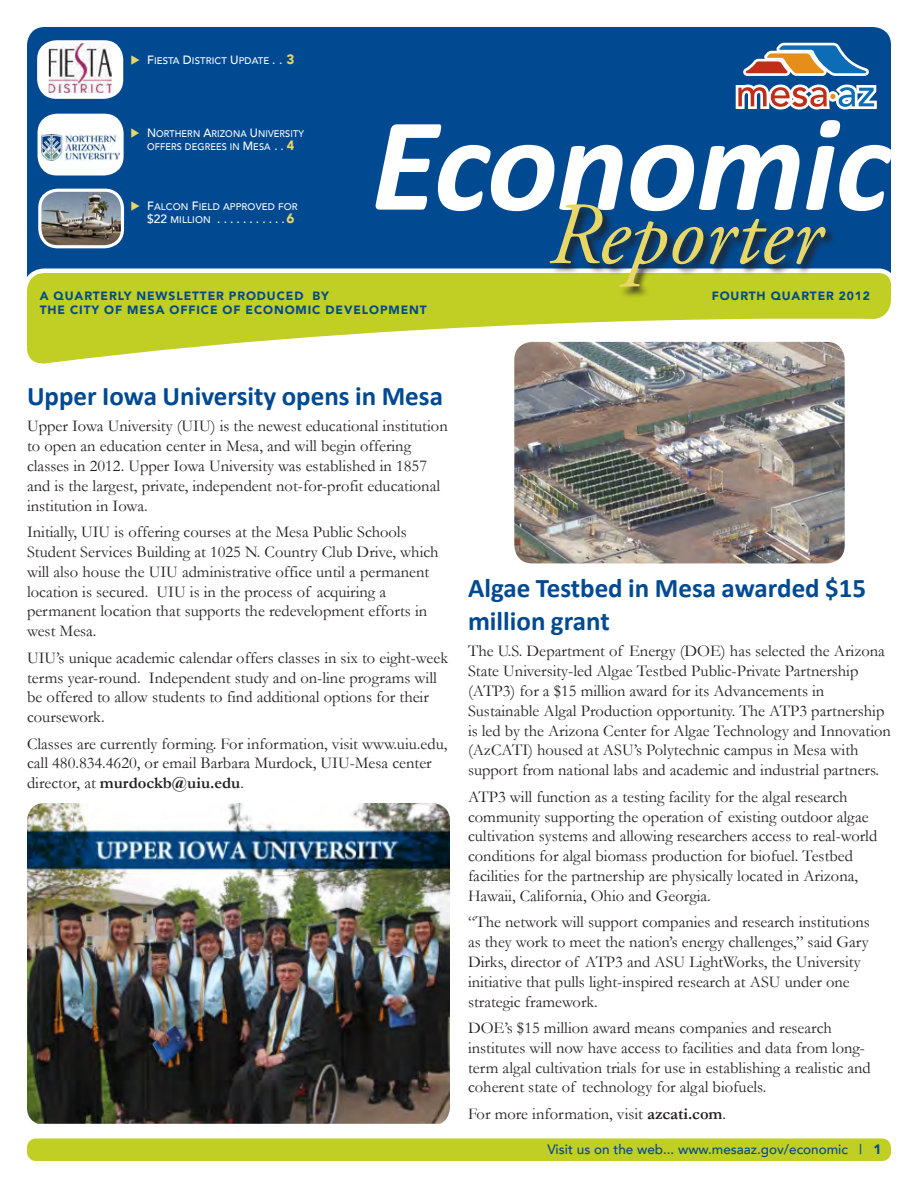
<style>
.page{position:relative;width:918px;height:1188px;background:#fff}
.page>*{position:absolute;margin:0;border:0;box-sizing:border-box;transform-origin:0 0}
.t1{font:italic 700 135px "Calibri";letter-spacing:-.01em;color:#fff}
.t2{font:italic 88.5px "Adobe Garamond Pro";color:#e8d665}
.t3{font:700 27px/32.5px "Calibri";color:#014a91}
.t4{font:16.5px/19.8px "Garamond";color:#231f20}
.t5{font:500 13.5px "Avenir LT";color:#014a91}
.t6{font:900 12px "Avenir LT";letter-spacing:.075em;color:#014a91}
.t7{font:12px "Avenir LT Medium SC800";color:#fff}
.t8{font:9.6px/13.5px "Avenir LT Medium SC800";letter-spacing:.01em;color:#fff;scale:.95 1}
.t9{font:9.6px "Avenir LT Medium SC800";letter-spacing:.01em;color:#fff}
.s1{color:#e8d665}
.s2{font-size:12px}
.s3{font-family:"Avenir LT";font-weight:900;font-size:13.5px;color:#e8d665}
.s4{font-size:9.6px}
.s5{font-weight:700}
.s6{font-weight:900}
</style>
<div class="page">
<div style="left:27px;top:27px;width:864px;height:239px;background:#014a91"></div>
<svg style="left:27px;top:266px;width:864px;height:98px"></svg>
<div style="left:549px;top:204px;width:288px;height:94px;background:#231f20;opacity:.85"></div>
<svg style="left:743px;top:43px;width:126px;height:33px"></svg>
<svg style="left:736px;top:85px;width:141px;height:24px"></svg>
<div style="left:29px;top:1141px;width:860px;height:18px;background:#c1ce23;border-radius:7px"></div>
<div style="left:27px;top:1138px;width:864px;height:23px;border:4px solid #c1ce23;border-radius:7px"></div>
<img style="left:40px;top:190px;width:82px;height:57px">
<div style="left:38px;top:189px;width:86px;height:59px;border:3px solid #fff;border-radius:18px"></div>
<div style="left:39px;top:115px;width:83px;height:59px;background:#fff;border-radius:18px"></div>
<img style="left:42px;top:134px;width:77px;height:26px">
<div style="left:38px;top:114px;width:86px;height:61px;border:3px solid #fff;border-radius:18px"></div>
<img style="left:514px;top:342px;width:331px;height:221px">
<img style="left:27px;top:803px;width:423px;height:321px">
<div style="left:38px;top:42px;width:84px;height:56px;background:#fff;border-radius:18px"></div>
<img style="left:49px;top:44px;width:63px;height:49px">
<div style="left:37px;top:40px;width:86px;height:59px;border:3px solid #fff;border-radius:18px"></div>
<p class="t9" style="left:130px;top:55px;width:166px"><span class="s1">◆</span> <span class="s2">F</span> IESTA <span class="s2">D</span>ISTRICT <span class="s2">U</span>PDATE <span class="s2">. .</span> <span class="s3">3</span></p>
<p class="t8" style="left:147px;top:127px;width:167px;text-indent:-16px"><span class="s1">◆</span> <span class="s2">N</span>ORTHERN <span class="s2">A</span>RIZONA <span class="s2">U</span>N IVERSITY<br>OFFERS DEGREES IN <span class="s2">M</span>ESA <span class="s2">. .</span> <span class="s3">4</span></p>
<p class="t9" style="left:130px;top:201px;width:169px"><span class="s1">◆</span> <span class="s2">F</span>ALCON <span class="s2">F</span>IELD APPROVED FOR</p>
<p class="t7" style="left:147px;top:212px;width:149px">$22 <span class="s4">MILLION</span> . ......... <span class="s3">6</span></p>
<p class="t1" style="left:372px;top:79px;width:521px">Economic</p>
<p class="t2" style="left:548px;top:182px;width:274px">Reporter</p>
<p class="t6" style="left:40px;top:288px;width:291px">A QUARTERLY NEWSLETTER PRODUCED BY</p>
<p class="t6" style="left:40px;top:303px;width:389px">THE CITY OF MESA OFFICE OF ECONOMIC DEVELOPMENT</p>
<p class="t6" style="left:712px;top:288px;width:160px">FOURTH QUARTER 2012</p>
<p class="t3" style="left:27px;top:380px;width:418px">Upper Iowa University opens in Mesa</p>
<p class="t4" style="left:27px;top:416px;width:422px">Upper Iowa University (UIU) is the newest educational institution to open an education center in Mesa, and will begin offering classes in 2012. Upper Iowa University was established in 1857 and is the largest, private, independent not-for-profit educational institution in Iowa.</p>
<p class="t4" style="left:27px;top:522px;width:413px">Initially, UIU is offering courses at the Mesa Public Schools Student Services Building at 1025 N. Country Club Drive, which will also house the UIU administrative office until a permanent location is secured. UIU is in the process of acquiring a permanent location that supports the redevelopment efforts in west Mesa.</p>
<p class="t4" style="left:27px;top:647px;width:423px">UIU’s unique academic calendar offers classes in six to eight-week terms year-round. Independent study and on-line programs will be offered to allow students to find additional options for their coursework.</p>
<p class="t4" style="left:27px;top:733px;width:422px">Classes are currently forming. For information, visit www.uiu.edu, call 480.834.4620, or email Barbara Murdock, UIU-Mesa center director, at <span class="s5">murdockb@uiu.edu</span>.</p>
<p class="t3" style="left:468px;top:572px;width:400px">Algae Testbed in Mesa awarded $15 million grant</p>
<p class="t4" style="left:468px;top:641px;width:424px">The U.S. Department of Energy (DOE) has selected the Arizona State University-led Algae Testbed Public-Private Partnership (ATP3) for a $15 million award for its Advancements in Sustainable Algal Production opportunity. The ATP3 partnership is led by the Arizona Center for Algae Technology and Innovation (AzCATI) housed at ASU’s Polytechnic campus in Mesa with support from national labs and academic and industrial partners.</p>
<p class="t4" style="left:468px;top:786px;width:411px">ATP3 will function as a testing facility for the algal research community supporting the operation of existing outdoor algae cultivation systems and allowing researchers access to real-world conditions for algal biomass production for biofuel. Testbed facilities for the partnership are physically located in Arizona, Hawaii, California, Ohio and Georgia.</p>
<p class="t4" style="left:468px;top:912px;width:403px">“The network will support companies and research institutions as they work to meet the nation’s energy challenges,” said Gary Dirks, director of ATP3 and ASU LightWorks, the University initiative that pulls light-inspired research at ASU under one strategic framework.</p>
<p class="t4" style="left:468px;top:1018px;width:404px">DOE’s $15 million award means companies and research institutes will now have access to facilities and data from long&shy;term algal cultivation trials for use in establishing a realistic and coherent state of technology for algal biofuels.</p>
<p class="t4" style="left:468px;top:1104px;width:260px">For more information, visit <span class="s5">azcati.com</span>.</p>
<p class="t5" style="left:547px;top:1142px;width:336px">Visit us on the web... www.mesaaz.gov/economic | <span class="s6">1</span></p>
</div>
